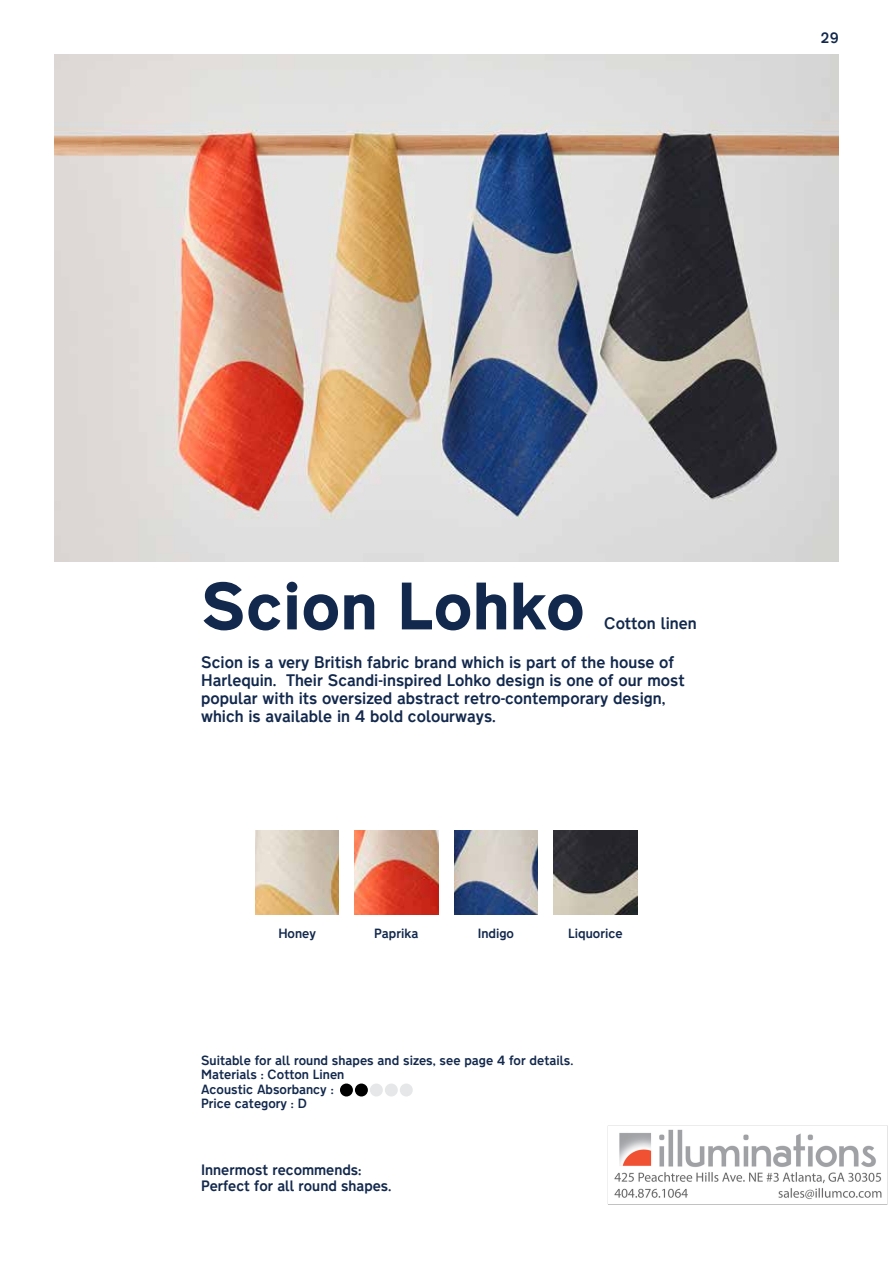
<style>
.page{position:relative;width:893px;height:1263px;background:#fff}
.page>*{position:absolute;margin:0;border:0;box-sizing:border-box;transform-origin:0 0}
.t1{font:800 60px "Transport New";color:#12284c}
.t2{font:500 15px/18px "Transport New";color:#12284c}
.t3{font:500 13.5px/16.2px "Transport New";color:#12284c}
.t4{font:500 12px/14.4px "Transport New";color:#12284c}
</style>
<div class="page">
<img style="left:54px;top:54px;width:834px;height:1151px">
<p class="t3" style="left:821px;top:29px;width:20px">29</p>
<h1 class="t1" style="left:201px;top:559px;width:385px">Scion Lohko</h1>
<p class="t2" style="left:604px;top:614px;width:94px">Cotton linen</p>
<p class="t2" style="left:201px;top:652px;width:485px">Scion is a very British fabric brand which is part of the house of Harlequin. Their Scandi-inspired Lohko design is one of our most popular with its oversized abstract retro-contemporary design, which is available in 4 bold colourways.</p>
<p class="t4" style="left:278px;top:926px;width:39px">Honey</p>
<p class="t4" style="left:374px;top:926px;width:46px">Paprika</p>
<p class="t4" style="left:478px;top:926px;width:38px">Indigo</p>
<p class="t4" style="left:568px;top:926px;width:56px">Liquorice</p>
<p class="t4" style="left:201px;top:1052px;width:374px">Suitable for all round shapes and sizes, see page 4 for details.<br>Materials : Cotton Linen<br>Acoustic Absorbancy :<br>Price category : D</p>
<p class="t3" style="left:201px;top:1161px;width:192px">Innermost recommends:<br>Perfect for all round shapes.</p>
</div>
